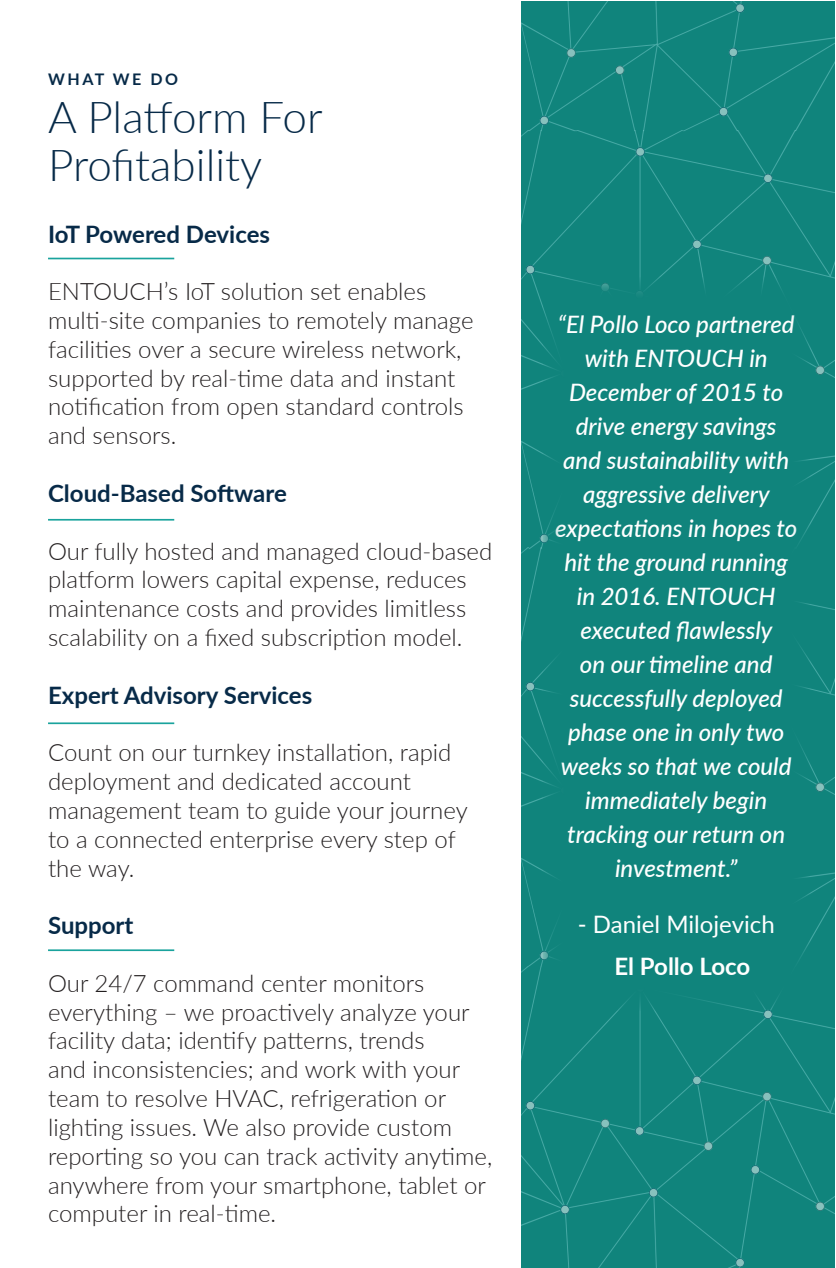
<style>
.page{position:relative;width:836px;height:1268px;background:#fff}
.page>*{position:absolute;margin:0;border:0;box-sizing:border-box;transform-origin:0 0}
.t1{font:300 44px/48px "Lato";color:#072a48}
.t2{font:300 24px/28.8px "Lato";color:#231f20}
.t3{font:italic 500 24px/34px "Lato";color:#fff;text-align:center}
.t4{font:700 24px "Lato";color:#072a48}
.t5{font:24px "Lato";color:#fff}
.t6{font:700 24px "Lato";color:#fff}
.t7{font:700 16px "Lato";letter-spacing:.16em;color:#072a48}
</style>
<div class="page">
<div style="left:521px;top:549px;width:313px;height:718px;background:#10847c"></div>
<div style="left:521px;top:132px;width:313px;height:417px;background:#10847c"></div>
<div style="left:521px;top:1px;width:313px;height:131px;background:#10847c"></div>
<div style="left:542px;top:277px;width:267px;height:733px;background:#10847c"></div>
<hr style="left:48px;top:258px;width:126px;height:1px;background:#1aa39d">
<hr style="left:48px;top:519px;width:126px;height:1px;background:#1aa39d">
<hr style="left:48px;top:722px;width:126px;height:2px;background:#1aa39d">
<hr style="left:48px;top:949px;width:126px;height:1px;background:#1aa39d">
<p class="t7" style="left:48px;top:69px;width:132px">WHAT WE DO</p>
<h1 class="t1" style="left:48px;top:92px;width:276px">A Platform For<br>Profitability</h1>
<p class="t4" style="left:48px;top:219px;width:223px">IoT Powered Devices</p>
<p class="t2" style="left:48px;top:276px;width:427px">ENTOUCH’s IoT solution set enables multi-site companies to remotely manage facilities over a secure wireless network, supported by real-time data and instant notification from open standard controls and sensors.</p>
<p class="t4" style="left:48px;top:478px;width:240px">Cloud-Based Software</p>
<p class="t2" style="left:48px;top:536px;width:445px">Our fully hosted and managed cloud-based platform lowers capital expense, reduces maintenance costs and provides limitless scalability on a fixed subscription model.</p>
<p class="t4" style="left:48px;top:680px;width:266px">Expert Advisory Services</p>
<p class="t2" style="left:48px;top:737px;width:421px">Count on our turnkey installation, rapid deployment and dedicated account management team to guide your journey to a connected enterprise every step of the way.</p>
<p class="t4" style="left:48px;top:910px;width:87px">Support</p>
<p class="t2" style="left:48px;top:968px;width:445px">Our 24/7 command center monitors everything – we proactively analyze your facility data; identify patterns, trends<br>and inconsistencies; and work with your team to resolve HVAC, refrigeration or lighting issues. We also provide custom reporting so you can track activity anytime, anywhere from your smartphone, tablet or computer in real-time.</p>
<p class="t3" style="left:555px;top:306px;width:244px">“El Pollo Loco partnered with ENTOUCH in<br>December of 2015 to drive energy savings and sustainability with aggressive delivery expectations in hopes to hit the ground running in 2016. ENTOUCH executed flawlessly<br>on our timeline and successfully deployed phase one in only two weeks so that we could immediately begin tracking our return on investment.”</p>
<p class="t5" style="left:577px;top:908px;width:198px">- Daniel Milojevich</p>
<p class="t6" style="left:614px;top:950px;width:137px">El Pollo Loco</p>
</div>
